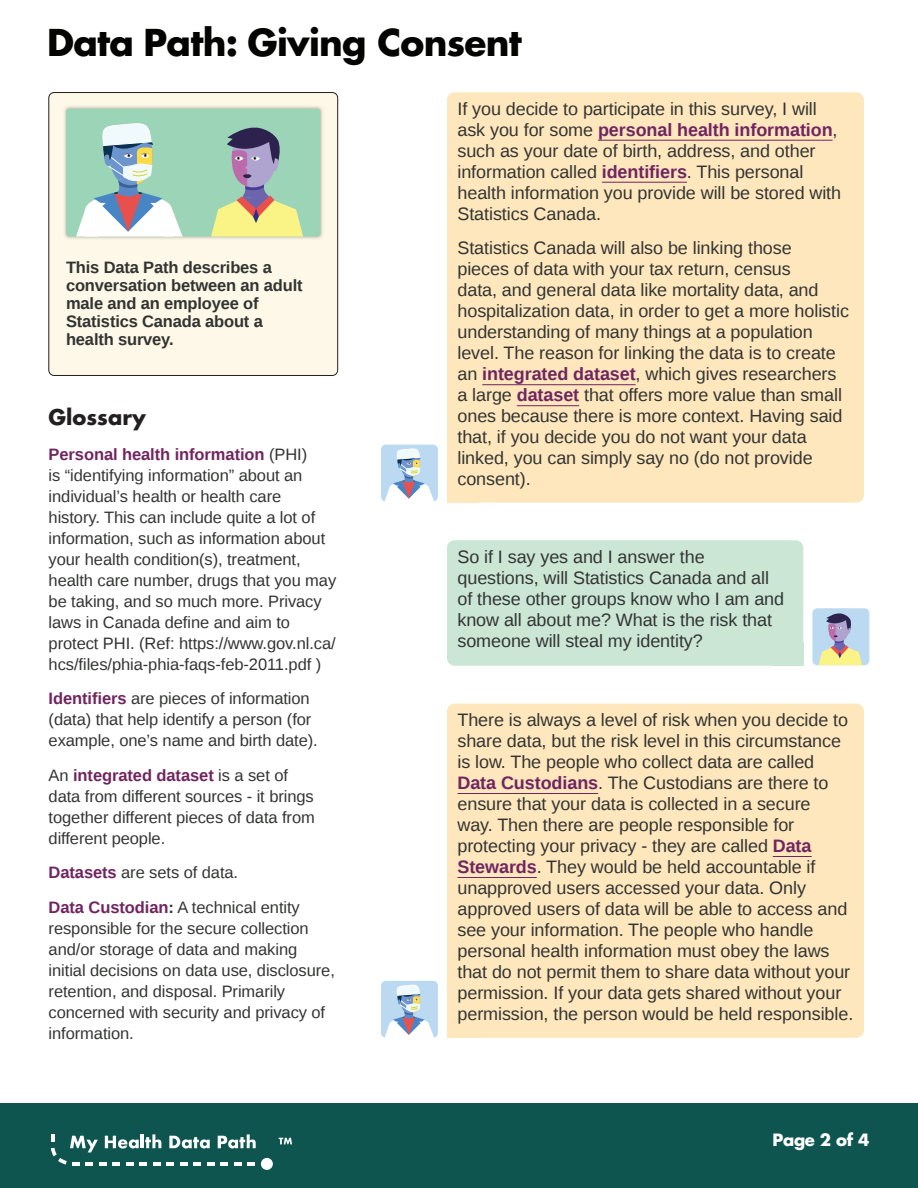
<style>
.page{position:relative;width:918px;height:1188px;background:#fff}
.page>*{position:absolute;margin:0;border:0;box-sizing:border-box;transform-origin:0 0}
.t1{font:700 36px "Futura";letter-spacing:-.02em;color:#040503}
.t2{font:700 21px "Futura";color:#231f20}
.t3{font:18px/21px "Ascender Sans";letter-spacing:-.005em;color:#323432}
.t4{font:16.5px/21px "Ascender Sans";letter-spacing:-.005em;color:#323432}
.t5{font:700 16.5px/18px "Ascender Sans";letter-spacing:-.01em;color:#323432}
.t6{font:700 16.5px "Futura";letter-spacing:-.02em;color:#fff}
.s1{font-weight:700;color:#702560}
.s2{font-weight:700}
</style>
<div class="page">
<div style="left:0;top:1104px;width:918px;height:84px;background:#0e5550"></div>
<svg style="left:279px;top:1138px;width:13px;height:6px"></svg>
<svg style="left:51px;top:1134px;width:205px;height:32px"></svg>
<div style="left:261px;top:1158px;width:12px;height:12px;background:#fff;border-radius:50%"></div>
<div style="left:447px;top:540px;width:356px;height:126px;background:#cbe6d5;border-radius:8px"></div>
<div style="left:447px;top:92px;width:417px;height:411px;background:#fee7bd;border-radius:8px"></div>
<div style="left:447px;top:704px;width:417px;height:334px;background:#fee7bd;border-radius:8px"></div>
<div style="left:773px;top:642px;width:30px;height:24px;background:#cbe6d5"></div>
<div style="left:447px;top:479px;width:30px;height:24px;background:#fee7bd"></div>
<div style="left:447px;top:1014px;width:30px;height:24px;background:#fee7bd"></div>
<hr style="left:598px;top:140px;width:235px;height:1px;background:#702560">
<hr style="left:602px;top:182px;width:85px;height:1px;background:#702560">
<hr style="left:482px;top:384px;width:154px;height:1px;background:#702560">
<hr style="left:517px;top:405px;width:62px;height:1px;background:#702560">
<hr style="left:458px;top:793px;width:140px;height:1px;background:#702560">
<hr style="left:773px;top:856px;width:39px;height:1px;background:#702560">
<hr style="left:458px;top:877px;width:79px;height:1px;background:#702560">
<div style="left:812px;top:608px;width:57px;height:57px;background:#bbdaf2;border-radius:5px"></div>
<svg style="left:819px;top:613px;width:43px;height:52px"></svg>
<div style="left:381px;top:445px;width:57px;height:57px;background:#bbdaf2;border-radius:5px"></div>
<svg style="left:384px;top:448px;width:51px;height:54px"></svg>
<div style="left:381px;top:981px;width:57px;height:57px;background:#bbdaf2;border-radius:5px"></div>
<svg style="left:384px;top:984px;width:51px;height:54px"></svg>
<div style="left:49px;top:93px;width:289px;height:282px;background:#fdf8e7;border-radius:5px"></div>
<div style="left:49px;top:92px;width:289px;height:284px;border:1px solid #231f20;border-radius:5px"></div>
<img style="left:64px;top:106px;width:259px;height:133px">
<svg style="left:66px;top:109px;width:254px;height:128px;background:#a9c9b5"></svg>
<h1 class="t1" style="left:47px;top:18px;width:476px">Data Path: Giving Consent</h1>
<p class="t5" style="left:66px;top:257px;width:238px">This Data Path describes a conversation between an adult male and an employee of<br>Statistics Canada about a health survey.</p>
<p class="t2" style="left:49px;top:403px;width:99px">Glossary</p>
<p class="t4" style="left:49px;top:444px;width:289px"><span class="s1">Personal health information</span> (PHI)<br>is “identifying information” about an individual’s health or health care history. This can include quite a lot of information, such as information about your health condition(s), treatment, health care number, drugs that you may be taking, and so much more. Privacy laws in Canada define and aim to protect PHI. (Ref: https://www.gov.nl.ca/ hcs/files/phia-phia-faqs-feb-2011.pdf )</p>
<p class="t4" style="left:49px;top:688px;width:271px"><span class="s1">Identifiers</span> are pieces of information (data) that help identify a person (for example, one’s name and birth date).</p>
<p class="t4" style="left:49px;top:765px;width:268px">An <span class="s1">integrated dataset</span> is a set of data from different sources - it brings together different pieces of data from different people.</p>
<p class="t4" style="left:49px;top:855px;width:253px;line-height:34.5px"><span class="s1">Datasets</span> are sets of data.<br><span class="s1">Data Custodian</span><span class="s2">:</span> A technical entity</p>
<p class="t4" style="left:49px;top:918px;width:288px">responsible for the secure collection and/or storage of data and making initial decisions on data use, disclosure, retention, and disposal. Primarily concerned with security and privacy of information.</p>
<p class="t3" style="left:458px;top:98px;width:385px">If you decide to participate in this survey, I will ask you for some <span class="s1">personal health information</span>, such as your date of birth, address, and other information called <span class="s1">identifiers</span>. This personal health information you provide will be stored with Statistics Canada.</p>
<p class="t3" style="left:458px;top:238px;width:393px">Statistics Canada will also be linking those<br>pieces of data with your tax return, census<br>data, and general data like mortality data, and hospitalization data, in order to get a more holistic understanding of many things at a population level. The reason for linking the data is to create an <span class="s1">integrated dataset</span>, which gives researchers a large <span class="s1">dataset</span> that offers more value than small ones because there is more context. Having said that, if you decide you do not want your data linked, you can simply say no (do not provide consent).</p>
<p class="t3" style="left:458px;top:546px;width:328px">So if I say yes and I answer the questions, will Statistics Canada and all of these other groups know who I am and know all about me? What is the risk that someone will steal my identity?</p>
<p class="t3" style="left:458px;top:709px;width:397px">There is always a level of risk when you decide to share data, but the risk level in this circumstance is low. The people who collect data are called <span class="s1">Data Custodians</span>. The Custodians are there to ensure that your data is collected in a secure<br>way. Then there are people responsible for protecting your privacy - they are called <span class="s1">Data Stewards</span>. They would be held accountable if unapproved users accessed your data. Only approved users of data will be able to access and see your information. The people who handle personal health information must obey the laws that do not permit them to share data without your permission. If your data gets shared without your permission, the person would be held responsible.</p>
<p class="t6" style="left:773px;top:1129px;width:98px">Page 2 of 4</p>
</div>
